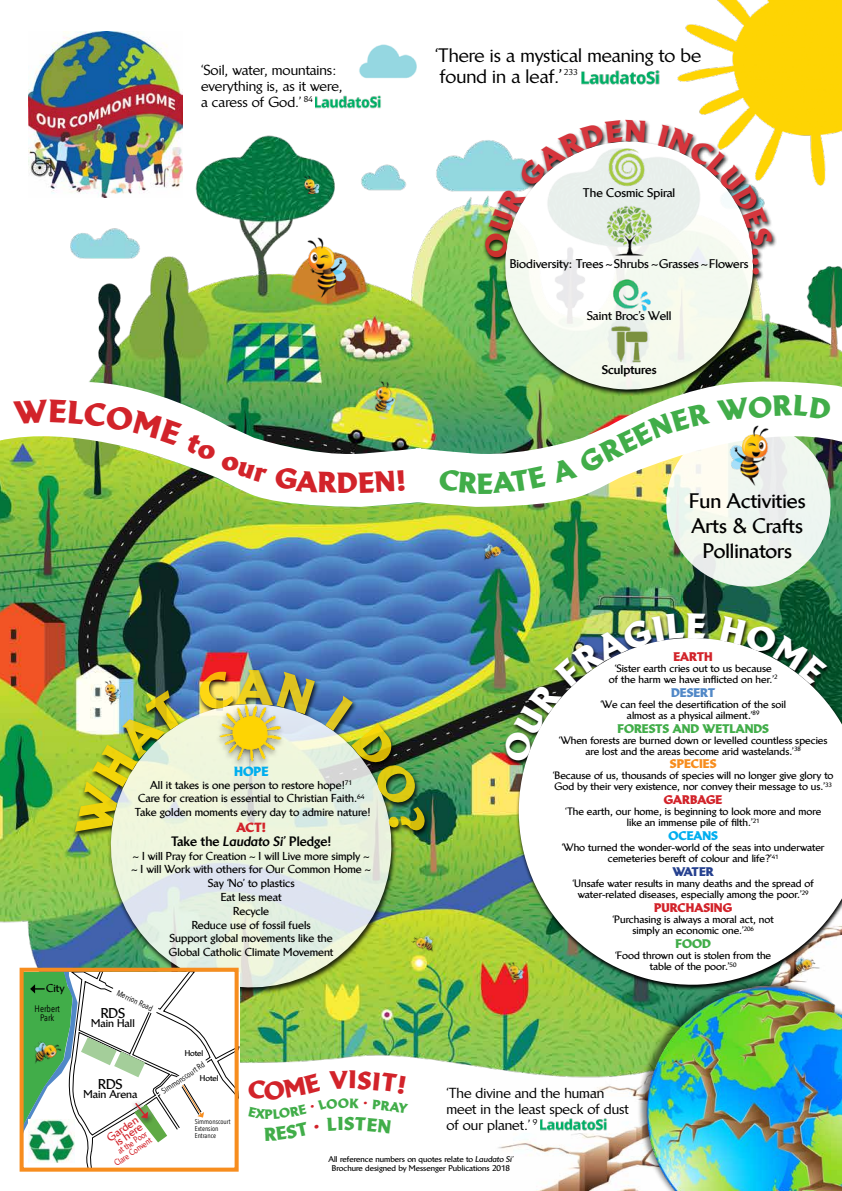
<style>
.page{position:relative;width:842px;height:1191px;background:#fff}
.page>*{position:absolute;margin:0;border:0;box-sizing:border-box;transform-origin:0 0}
.t1{font:900 28px "Brewery No 2 CYR";color:#d2232a}
.t2{font:900 28px "Brewery No 2 CYR";color:#41ad49}
.t3{font:700 20px/25px "Brewery No 2 Pro";color:#000;text-align:center}
.t4{font:500 18.7px/21.1px "Brewery No 2 Std";color:#000}
.t5{font:900 18px "Brewery No 2 CYR";color:#41ad49}
.t6{font:500 14px/16px "Brewery No 2 Std";color:#000}
.t7{font:700 13.5px "Brewery No 2 Pro";color:#000}
.t8{font:800 13px "Brewery No 2 Pro";color:#000}
.t9{font:900 13px "Brewery No 2 CYR";color:#41ad49}
.t10{font:900 12.8px "Brewery No 2 CYR";color:#00aeef}
.t11{font:900 12.8px "Brewery No 2 CYR";color:#d2232a}
.t12{font:700 12px "Brewery No 2 Pro";color:#000}
.t13{font:900 12px "Brewery No 2 CYR";color:#d2232a}
.t14{font:900 12px "Brewery No 2 CYR";color:#41ad49}
.t15{font:800 12px "Brewery No 2 Pro";color:#000}
.t16{font:900 12px "Brewery No 2 CYR";color:#f78d1e}
.t17{font:900 12px "Brewery No 2 CYR";color:#5188c7}
.t18{font:900 12px "Brewery No 2 CYR";color:#00aeef}
.t19{font:900 12px "Brewery No 2 CYR";letter-spacing:-.05em;color:#25408f}
.t20{font:700 11px/13.8px "Brewery No 2 Pro";color:#000;text-align:center}
.t21{font:700 10.8px "Brewery No 2 Pro";color:#000}
.t22{font:700 10.8px "Brewery No 2 Pro";color:#d2232a}
.t23{font:700 10.2px/11px "Brewery No 2 Pro";color:#000;text-align:center}
.t24{font:9.5px/9.5px "Avenir Next Condensed";color:#000;text-align:center}
.t25{font:700 8.5px/8px "Brewery No 2 Pro";color:#d2232a;text-align:right;scale:.8 1}
.t26{font:500 8.2px "Brewery No 2 Std";color:#000}
.t27{font:8.1px "Avenir Next Condensed";color:#000}
.t28{font:700 8px/9px "Brewery No 2 Std";color:#000;text-align:center}
.t29{font:700 8px "Brewery No 2 Pro";color:#000}
.t30{font:7px/7px "Avenir Next Condensed";color:#000}
.s1{font-style:italic}
</style>
<div class="page">
<img style="left:498px;top:1119px;width:139px;height:72px">
<img style="left:0;top:96px;width:842px;height:1017px">
<img style="left:29px;top:32px;width:153px;height:165px">
<img style="left:0;top:379px;width:416px;height:128px">
<img style="left:416px;top:379px;width:426px;height:128px">
<img style="left:315px;top:95px;width:68px;height:16px">
<img style="left:581px;top:70px;width:79px;height:15px">
<img style="left:675px;top:0;width:167px;height:197px">
<img style="left:367px;top:379px;width:35px;height:33px">
<img style="left:483px;top:119px;width:294px;height:277px">
<svg style="left:500px;top:137px;width:258px;height:257px;fill:#f2f9ee"></svg>
<img style="left:611px;top:277px;width:42px;height:34px">
<img style="left:645px;top:206px;width:8px;height:51px">
<img style="left:72px;top:668px;width:359px;height:326px">
<svg style="left:101px;top:694px;width:300px;height:303px;background:#d1e1c3"></svg>
<div style="left:215px;top:703px;width:71px;height:65px;background:#000;opacity:.56"></div>
<img style="left:220px;top:714px;width:63px;height:48px">
<svg style="left:498px;top:617px;width:344px;height:388px"></svg>
<div style="left:637px;top:977px;width:205px;height:214px;background:#000;opacity:.5"></div>
<img style="left:646px;top:986px;width:196px;height:205px">
<div style="left:20px;top:967px;width:219px;height:204px;border:4px solid #f78d1e"></div>
<img style="left:541px;top:1118px;width:68px;height:15px">
<img style="left:104px;top:681px;width:16px;height:9px">
<img style="left:411px;top:929px;width:29px;height:27px">
<img style="left:476px;top:537px;width:16px;height:28px">
<img style="left:787px;top:950px;width:29px;height:28px">
<img style="left:508px;top:961px;width:16px;height:19px">
<img style="left:304px;top:175px;width:16px;height:18px">
<img style="left:306px;top:236px;width:41px;height:63px">
<svg style="left:21px;top:970px;width:219px;height:199px"></svg>
<img style="left:608px;top:324px;width:42px;height:40px">
<img style="left:645px;top:147px;width:1px;height:40px">
<img style="left:359px;top:44px;width:58px;height:35px">
<svg style="left:13px;top:399px;width:255px;height:84px"></svg>
<svg style="left:274px;top:465px;width:63px;height:28px"></svg>
<svg style="left:358px;top:470px;width:47px;height:22px"></svg>
<svg style="left:438px;top:468px;width:40px;height:25px"></svg>
<img style="left:492px;top:395px;width:342px;height:195px">
<svg style="left:483px;top:120px;width:162px;height:139px"></svg>
<svg style="left:657px;top:124px;width:116px;height:151px"></svg>
<img style="left:75px;top:690px;width:112px;height:149px">
<img style="left:196px;top:669px;width:119px;height:45px">
<img style="left:323px;top:696px;width:103px;height:138px">
<img style="left:501px;top:613px;width:205px;height:151px">
<img style="left:718px;top:615px;width:110px;height:70px">
<svg style="left:248px;top:1070px;width:160px;height:43px"></svg>
<h3 class="t6" style="left:201px;top:62px;width:143px">‘Soil, water, mountains: everything is, as it were, a caress of God.’ <sup>84</sup></h3>
<h3 class="t4" style="left:435px;top:44px;width:268px">‘There is a mystical meaning to be found in a leaf.’</h3>
<p class="t26" style="left:564px;top:67px;width:15px">233</p>
<p class="t12" style="left:583px;top:185px;width:94px">The Cosmic Spiral</p>
<p class="t12" style="left:510px;top:256px;width:240px">Biodiversity: Trees ~ Shrubs ~ Grasses ~ Flowers</p>
<p class="t12" style="left:587px;top:308px;width:86px">Saint Broc’s Well</p>
<p class="t15" style="left:602px;top:362px;width:56px">Sculptures</p>
<h1 class="t1" style="left:337px;top:465px;width:22px">D</h1>
<h1 class="t2" style="left:477px;top:465px;width:17px">E</h1>
<h2 class="t3" style="left:689px;top:488px;width:118px">Fun Activities<br>Arts &amp; Crafts<br>Pollinators</h2>
<p class="t21" style="left:46px;top:981px;width:20px">City</p>
<p class="t24" style="left:35px;top:1003px;width:27px">Herbert<br>Park</p>
<p class="t10" style="left:234px;top:762px;width:36px">HOPE</p>
<p class="t20" style="left:135px;top:777px;width:237px">All it takes is one person to restore hope!<sup>71<br></sup>Care for creation is essential to Christian Faith.<sup>64<br></sup>Take golden moments every day to admire nature!</p>
<p class="t11" style="left:236px;top:819px;width:31px">ACT!</p>
<p class="t8" style="left:171px;top:833px;width:162px">Take the <span class="s1">Laudato Si’</span> Pledge!</p>
<p class="t20" style="left:131px;top:848px;width:241px">~ I will Pray for Creation ~ I will Live more simply ~ ~ I will Work with others for Our Common Home ~<br>Say ‘No’ to plastics<br>Eat less meat<br>Recycle<br>Reduce use of fossil fuels<br>Support global movements like the<br>Global Catholic Climate Movement</p>
<p class="t27" style="left:120px;top:986px;width:40px;rotate:25deg">Merrion Road</p>
<h3 class="t7" style="left:101px;top:1004px;width:26px">RDS</h3>
<p class="t21" style="left:91px;top:1016px;width:45px">Main Hall</p>
<p class="t29" style="left:185px;top:1047px;width:20px">Hotel</p>
<p class="t13" style="left:673px;top:649px;width:41px">EARTH</p>
<p class="t23" style="left:609px;top:662px;width:170px">‘Sister earth cries out to us because of the harm we have inflicted on her.’<sup>2</sup></p>
<p class="t17" style="left:671px;top:684px;width:46px">DESERT</p>
<p class="t23" style="left:600px;top:698px;width:187px">‘We can feel the desertification of the soil almost as a physical ailment.’<sup>89</sup></p>
<p class="t14" style="left:617px;top:720px;width:153px">FORESTS AND WETLANDS</p>
<p class="t23" style="left:559px;top:734px;width:270px">‘When forests are burned down or levelled countless species are lost and the areas become arid wastelands.’<sup>38</sup></p>
<p class="t16" style="left:670px;top:756px;width:48px">SPECIES</p>
<p class="t23" style="left:553px;top:770px;width:282px;text-align:left">‘Because of us, thousands of species will no longer give glory to<br>God by their very existence, nor convey their message to us.’<sup>33</sup></p>
<p class="t13" style="left:664px;top:792px;width:60px">GARBAGE</p>
<p class="t23" style="left:565px;top:806px;width:258px">‘The earth, our home, is beginning to look more and more like an immense pile of filth.’<sup>21</sup></p>
<p class="t18" style="left:668px;top:828px;width:51px">OCEANS</p>
<p class="t23" style="left:562px;top:842px;width:264px">‘Who turned the wonder-world of the seas into underwater cemeteries bereft of colour and life?’<sup>41</sup></p>
<p class="t19" style="left:673px;top:864px;width:42px">WATER</p>
<p class="t23" style="left:572px;top:878px;width:243px">‘Unsafe water results in many deaths and the spread of water-related diseases, especially among the poor.’<sup>29</sup></p>
<p class="t13" style="left:654px;top:900px;width:80px">PURCHASING</p>
<p class="t23" style="left:613px;top:914px;width:163px">‘Purchasing is always a moral act, not simply an economic one.’<sup>206</sup></p>
<p class="t14" style="left:675px;top:936px;width:37px">FOOD</p>
<p class="t23" style="left:615px;top:949px;width:158px">‘Food thrown out is stolen from the table of the poor.’<sup>50</sup></p>
<h3 class="t7" style="left:98px;top:1075px;width:26px">RDS</h3>
<p class="t21" style="left:83px;top:1087px;width:55px">Main Arena</p>
<p class="t22" style="left:104px;top:1133px;width:36px;rotate:-34deg">Garden</p>
<p class="t22" style="left:112px;top:1137px;width:32px;rotate:-34deg">is here</p>
<p class="t25" style="left:108px;top:1153px;width:55px;rotate:-34deg">at the Poor<br>Clare Convent</p>
<p class="t27" style="left:158px;top:1086px;width:52px;rotate:-34deg">Simmonscourt Rd</p>
<p class="t30" style="left:195px;top:1118px;width:37px">Simmonscourt<br>Extension</p>
<p class="t29" style="left:200px;top:1073px;width:20px">Hotel</p>
<p class="t30" style="left:195px;top:1132px;width:23px">Entrance</p>
<h3 class="t6" style="left:446px;top:1084px;width:184px">‘The divine and the human meet in the least speck of dust of our planet.’ <sup>9</sup></h3>
<p class="t28" style="left:329px;top:1155px;width:186px">All reference numbers on quotes relate to <span class="s1">Laudato Si’<br></span>Brochure designed by Messenger Publications 2018</p>
<p class="t9" style="left:338px;top:1095px;width:12px">O</p>
<h3 class="t5" style="left:338px;top:1112px;width:7px">I</h3>
</div>
